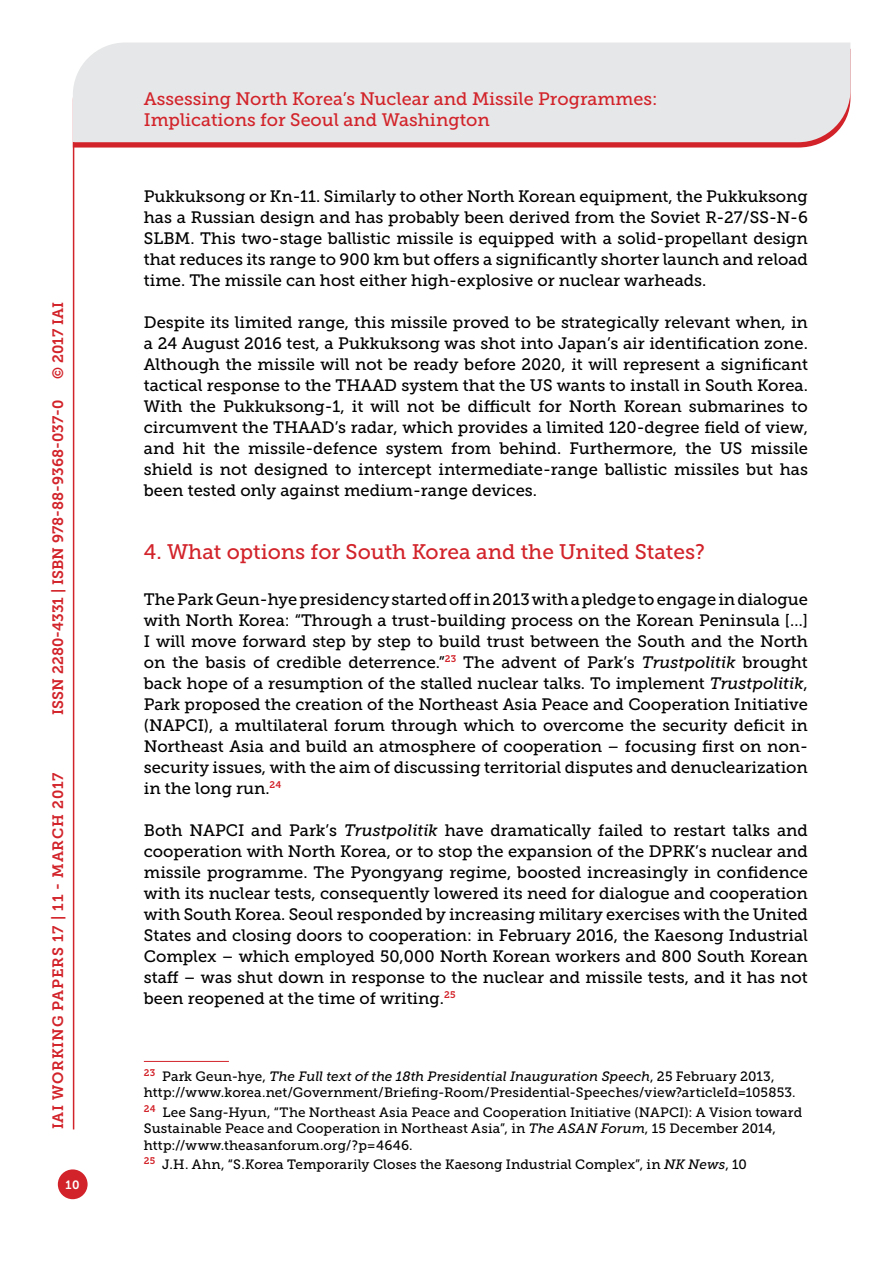
<style>
.page{position:relative;width:893px;height:1263px;background:#fff}
.page>*{position:absolute;margin:0;border:0;box-sizing:border-box;transform-origin:0 0}
.t1{font:21px "Museo Slab 500";color:#d2232a}
.t2{font:18px/21.6px "Museo Slab 500";color:#d2232a}
.t3{font:16.5px/21px "Museo Slab 500";color:#000;text-align:justify}
.t4{font:15px "Museo Slab 700";color:#d2232a}
.t5{font:15px "Museo Slab 700";letter-spacing:.05em;color:#d2232a}
.t6{font:13.5px/16.2px "Museo Slab 500";letter-spacing:.01em;color:#000}
.t7{font:12px "Museo Slab 700";color:#fff}
.s1{font-style:italic}
</style>
<div class="page">
<svg style="left:74px;top:142px;width:749px;height:6px;background:#d63d43"></svg>
<div style="left:73px;top:43px;width:777px;height:99px;background:#e6e7e8"></div>
<div style="left:58px;top:1169px;width:30px;height:30px;background:#d2232a;border-radius:50%"></div>
<hr style="left:73px;top:142px;width:1px;height:987px;background:#d2232a">
<hr style="left:144px;top:1061px;width:85px;height:1px;background:#d2232a">
<p class="t4" style="left:50px;top:379px;width:78px;rotate:-90deg">© 2017 IAI</p>
<p class="t4" style="left:49px;top:715px;width:316px;rotate:-90deg">ISSN 2280-4331 | ISBN 978-88-9368-037-0</p>
<p class="t5" style="left:50px;top:1129px;width:358px;rotate:-90deg">IAI WORKING PAPERS 17 | 11 - MARCH 2017</p>
<p class="t7" style="left:65px;top:1178px;width:16px">10</p>
<p class="t2" style="left:144px;top:88px;width:515px">Assessing North Korea’s Nuclear and Missile Programmes:<br>Implications for Seoul and Washington</p>
<p class="t3" style="left:144px;top:186px;width:666px">Pukkuksong or Kn-11. Similarly to other North Korean equipment, the Pukkuksong has a Russian design and has probably been derived from the Soviet R-27/SS-N-6<br>SLBM. This two-stage ballistic missile is equipped with a solid-propellant design that reduces its range to 900 km but offers a significantly shorter launch and reload time. The missile can host either high-explosive or nuclear warheads.</p>
<p class="t3" style="left:144px;top:312px;width:666px">Despite its limited range, this missile proved to be strategically relevant when, in a 24 August 2016 test, a Pukkuksong was shot into Japan’s air identification zone.<br>Although the missile will not be ready before 2020, it will represent a significant tactical response to the THAAD system that the US wants to install in South Korea.<br>With the Pukkuksong-1, it will not be difficult for North Korean submarines to circumvent the THAAD’s radar, which provides a limited 120-degree field of view, and hit the missile-defence system from behind. Furthermore, the US missile shield is not designed to intercept intermediate-range ballistic missiles but has been tested only against medium-range devices.</p>
<p class="t1" style="left:144px;top:540px;width:563px">4. What options for South Korea and the United States?</p>
<p class="t3" style="left:144px;top:589px;width:666px">The Park Geun-hye presidency started off in 2013 with a pledge to engage in dialogue with North Korea: “Through a trust-building process on the Korean Peninsula […] I will move forward step by step to build trust between the South and the North on the basis of credible deterrence.”<sup>23</sup> The advent of Park’s <span class="s1">Trustpolitik</span> brought back hope of a resumption of the stalled nuclear talks. To implement <span class="s1">Trustpolitik</span>, Park proposed the creation of the Northeast Asia Peace and Cooperation Initiative (NAPCI), a multilateral forum through which to overcome the security deficit in Northeast Asia and build an atmosphere of cooperation – focusing first on non&shy;security issues, with the aim of discussing territorial disputes and denuclearization in the long run.<sup>24</sup></p>
<p class="t3" style="left:144px;top:820px;width:666px">Both NAPCI and Park’s <span class="s1">Trustpolitik</span> have dramatically failed to restart talks and cooperation with North Korea, or to stop the expansion of the DPRK’s nuclear and missile programme. The Pyongyang regime, boosted increasingly in confidence with its nuclear tests, consequently lowered its need for dialogue and cooperation with South Korea. Seoul responded by increasing military exercises with the United States and closing doors to cooperation: in February 2016, the Kaesong Industrial Complex – which employed 50,000 North Korean workers and 800 South Korean staff – was shut down in response to the nuclear and missile tests, and it has not been reopened at the time of writing.<sup>25</sup></p>
<p class="t6" style="left:144px;top:1068px;width:653px"><sup>23</sup> Park Geun-hye, <span class="s1">The Full text of the 18th Presidential Inauguration Speech</span>, 25 February 2013, http://www.korea.net/Government/Briefing-Room/Presidential-Speeches/view?articleId=105853.</p>
<p class="t6" style="left:144px;top:1104px;width:660px"><sup>24</sup> Lee Sang-Hyun, “The Northeast Asia Peace and Cooperation Initiative (NAPCI): A Vision toward<br>Sustainable Peace and Cooperation in Northeast Asia”, in <span class="s1">The ASAN Forum</span>, 15 December 2014, http://www.theasanforum.org/?p=4646.</p>
<p class="t6" style="left:144px;top:1157px;width:605px"><sup>25</sup> J.H. Ahn, “S.Korea Temporarily Closes the Kaesong Industrial Complex”, in <span class="s1">NK News</span>, 10</p>
</div>
